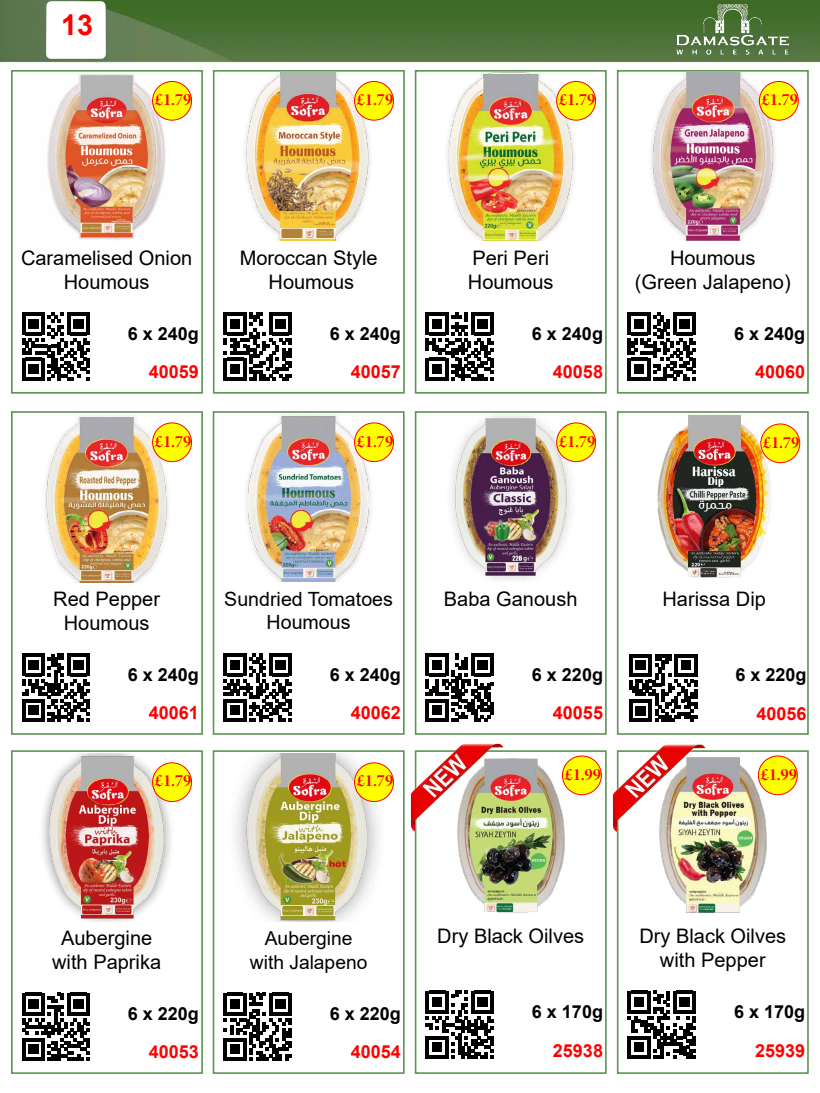
<style>
.page{position:relative;width:820px;height:1093px;background:#fff}
.page>*{position:absolute;margin:0;border:0;box-sizing:border-box;transform-origin:0 0}
.t1{font:700 28.8px "Arial";color:#f00}
.t2{font:20px/24px "Arial";color:#000;text-align:center}
.t3{font:19.6px/23.5px "Arial";color:#000;text-align:center}
.t4{font:19.2px/24px "Arial";color:#000;text-align:center}
.t5{font:700 18px "Arial";color:#000}
.t6{font:700 18px "Arial";color:#f00}
.t7{font:17.2px "Minion Variable Concept";color:#f00}
</style>
<div class="page">
<img style="left:0;top:0;width:819px;height:62px">
<div style="left:11px;top:70px;width:192px;height:324px;border:2px solid #599451"></div>
<div style="left:213px;top:70px;width:191px;height:324px;border:2px solid #599451"></div>
<div style="left:414px;top:70px;width:192px;height:324px;border:2px solid #599451"></div>
<div style="left:616px;top:70px;width:192px;height:324px;border:2px solid #599451"></div>
<div style="left:616px;top:411px;width:192px;height:324px;border:2px solid #599451"></div>
<div style="left:414px;top:411px;width:192px;height:324px;border:2px solid #599451"></div>
<div style="left:212px;top:411px;width:192px;height:324px;border:2px solid #599451"></div>
<div style="left:11px;top:411px;width:192px;height:324px;border:2px solid #599451"></div>
<div style="left:11px;top:750px;width:192px;height:324px;border:2px solid #599451"></div>
<div style="left:212px;top:750px;width:192px;height:324px;border:2px solid #599451"></div>
<div style="left:414px;top:750px;width:192px;height:324px;border:2px solid #599451"></div>
<div style="left:616px;top:750px;width:192px;height:324px;border:2px solid #599451"></div>
<img style="left:656px;top:0;width:152px;height:58px">
<svg style="left:46px;top:1px;width:60px;height:58px"></svg>
<svg style="left:629px;top:654px;width:68px;height:68px"></svg>
<img style="left:657px;top:414px;width:149px;height:168px">
<svg style="left:223px;top:993px;width:68px;height:68px"></svg>
<img style="left:235px;top:753px;width:159px;height:168px">
<img style="left:42px;top:753px;width:150px;height:168px">
<svg style="left:22px;top:993px;width:68px;height:68px"></svg>
<img style="left:423px;top:413px;width:174px;height:167px">
<svg style="left:425px;top:654px;width:68px;height:67px"></svg>
<svg style="left:223px;top:654px;width:68px;height:67px"></svg>
<img style="left:216px;top:413px;width:185px;height:168px">
<svg style="left:22px;top:654px;width:68px;height:67px"></svg>
<img style="left:44px;top:415px;width:148px;height:167px">
<svg style="left:627px;top:312px;width:68px;height:68px"></svg>
<img style="left:621px;top:72px;width:182px;height:168px">
<svg style="left:425px;top:312px;width:68px;height:68px"></svg>
<img style="left:447px;top:73px;width:150px;height:168px">
<svg style="left:224px;top:312px;width:68px;height:68px"></svg>
<img style="left:244px;top:73px;width:150px;height:168px">
<svg style="left:22px;top:312px;width:68px;height:68px"></svg>
<img style="left:47px;top:74px;width:145px;height:166px">
<div style="left:152px;top:81px;width:39px;height:39px;background:#ff0;border-radius:50%"></div>
<div style="left:152px;top:81px;width:40px;height:39px;border:1px solid #f00;border-radius:50%"></div>
<div style="left:152px;top:423px;width:39px;height:39px;background:#ff0;border-radius:50%"></div>
<div style="left:152px;top:423px;width:40px;height:39px;border:1px solid #f00;border-radius:50%"></div>
<div style="left:152px;top:763px;width:39px;height:38px;background:#ff0;border-radius:50%"></div>
<div style="left:152px;top:763px;width:40px;height:39px;border:1px solid #f00;border-radius:50%"></div>
<div style="left:354px;top:763px;width:39px;height:38px;background:#ff0;border-radius:50%"></div>
<div style="left:354px;top:763px;width:39px;height:39px;border:1px solid #f00;border-radius:50%"></div>
<div style="left:760px;top:424px;width:39px;height:39px;background:#ff0;border-radius:50%"></div>
<div style="left:760px;top:424px;width:39px;height:39px;border:1px solid #f00;border-radius:50%"></div>
<div style="left:354px;top:423px;width:39px;height:39px;background:#ff0;border-radius:50%"></div>
<div style="left:354px;top:423px;width:39px;height:39px;border:1px solid #f00;border-radius:50%"></div>
<div style="left:556px;top:423px;width:39px;height:39px;background:#ff0;border-radius:50%"></div>
<div style="left:556px;top:423px;width:39px;height:39px;border:1px solid #f00;border-radius:50%"></div>
<div style="left:354px;top:81px;width:39px;height:39px;background:#ff0;border-radius:50%"></div>
<div style="left:354px;top:81px;width:39px;height:39px;border:1px solid #f00;border-radius:50%"></div>
<div style="left:556px;top:81px;width:39px;height:39px;background:#ff0;border-radius:50%"></div>
<div style="left:556px;top:81px;width:39px;height:39px;border:1px solid #f00;border-radius:50%"></div>
<div style="left:759px;top:81px;width:39px;height:39px;background:#ff0;border-radius:50%"></div>
<div style="left:758px;top:81px;width:40px;height:39px;border:1px solid #f00;border-radius:50%"></div>
<svg style="left:627px;top:991px;width:68px;height:67px"></svg>
<svg style="left:425px;top:991px;width:68px;height:67px"></svg>
<img style="left:660px;top:751px;width:144px;height:162px">
<img style="left:458px;top:751px;width:138px;height:162px">
<img style="left:403px;top:743px;width:122px;height:108px">
<img style="left:596px;top:744px;width:131px;height:107px">
<div style="left:758px;top:756px;width:39px;height:39px;background:#ff0;border-radius:50%"></div>
<div style="left:757px;top:756px;width:40px;height:39px;border:1px solid #f00;border-radius:50%"></div>
<div style="left:562px;top:756px;width:39px;height:39px;background:#ff0;border-radius:50%"></div>
<div style="left:562px;top:756px;width:39px;height:39px;border:1px solid #f00;border-radius:50%"></div>
<h1 class="t1" style="left:61px;top:5px;width:34px">13</h1>
<p class="t7" style="left:154px;top:88px;width:38px">£1.79</p>
<p class="t7" style="left:356px;top:88px;width:38px">£1.79</p>
<p class="t7" style="left:558px;top:88px;width:38px">£1.79</p>
<p class="t7" style="left:761px;top:88px;width:38px">£1.79</p>
<p class="t2" style="left:21px;top:246px;width:173px">Caramelised Onion<br>Houmous</p>
<p class="t2" style="left:239px;top:246px;width:139px">Moroccan Style<br>Houmous</p>
<p class="t2" style="left:467px;top:246px;width:87px;text-align:left">Peri Peri<br>Houmous</p>
<p class="t2" style="left:634px;top:246px;width:157px">Houmous<br>(Green Jalapeno)</p>
<p class="t5" style="left:128px;top:321px;width:73px">6 x 240g</p>
<p class="t5" style="left:329px;top:321px;width:73px">6 x 240g</p>
<p class="t5" style="left:531px;top:321px;width:73px">6 x 240g</p>
<p class="t5" style="left:733px;top:321px;width:73px">6 x 240g</p>
<p class="t6" style="left:149px;top:359px;width:52px">40059</p>
<p class="t6" style="left:350px;top:359px;width:52px">40057</p>
<p class="t6" style="left:552px;top:359px;width:52px">40058</p>
<p class="t6" style="left:754px;top:359px;width:52px">40060</p>
<p class="t7" style="left:154px;top:429px;width:38px">£1.79</p>
<p class="t7" style="left:356px;top:429px;width:38px">£1.79</p>
<p class="t7" style="left:558px;top:429px;width:38px">£1.79</p>
<p class="t7" style="left:762px;top:430px;width:38px">£1.79</p>
<p class="t2" style="left:53px;top:587px;width:108px">Red Pepper<br>Houmous</p>
<p class="t3" style="left:224px;top:587px;width:170px">Sundried Tomatoes<br>Houmous</p>
<p class="t2" style="left:444px;top:587px;width:135px">Baba Ganoush</p>
<p class="t2" style="left:662px;top:587px;width:105px">Harissa Dip</p>
<p class="t5" style="left:128px;top:662px;width:73px">6 x 240g</p>
<p class="t5" style="left:329px;top:662px;width:73px">6 x 240g</p>
<p class="t5" style="left:531px;top:662px;width:73px">6 x 220g</p>
<p class="t5" style="left:735px;top:662px;width:73px">6 x 220g</p>
<p class="t6" style="left:149px;top:700px;width:52px">40061</p>
<p class="t6" style="left:350px;top:700px;width:52px">40062</p>
<p class="t6" style="left:552px;top:700px;width:52px">40055</p>
<p class="t6" style="left:756px;top:700px;width:52px">40056</p>
<p class="t7" style="left:154px;top:769px;width:38px">£1.79</p>
<p class="t7" style="left:356px;top:769px;width:38px">£1.79</p>
<p class="t7" style="left:564px;top:762px;width:38px">£1.99</p>
<p class="t7" style="left:760px;top:762px;width:38px">£1.99</p>
<p class="t2" style="left:52px;top:926px;width:110px">Aubergine with Paprika</p>
<p class="t4" style="left:250px;top:926px;width:119px">Aubergine with Jalapeno</p>
<p class="t2" style="left:437px;top:924px;width:148px">Dry Black Oilves</p>
<p class="t2" style="left:639px;top:924px;width:148px">Dry Black Oilves with Pepper</p>
<p class="t5" style="left:128px;top:1001px;width:73px">6 x 220g</p>
<p class="t5" style="left:329px;top:1001px;width:73px">6 x 220g</p>
<p class="t5" style="left:531px;top:999px;width:73px">6 x 170g</p>
<p class="t5" style="left:733px;top:999px;width:73px">6 x 170g</p>
<p class="t6" style="left:149px;top:1039px;width:52px">40053</p>
<p class="t6" style="left:350px;top:1039px;width:52px">40054</p>
<p class="t6" style="left:552px;top:1038px;width:52px">25938</p>
<p class="t6" style="left:754px;top:1038px;width:52px">25939</p>
</div>
